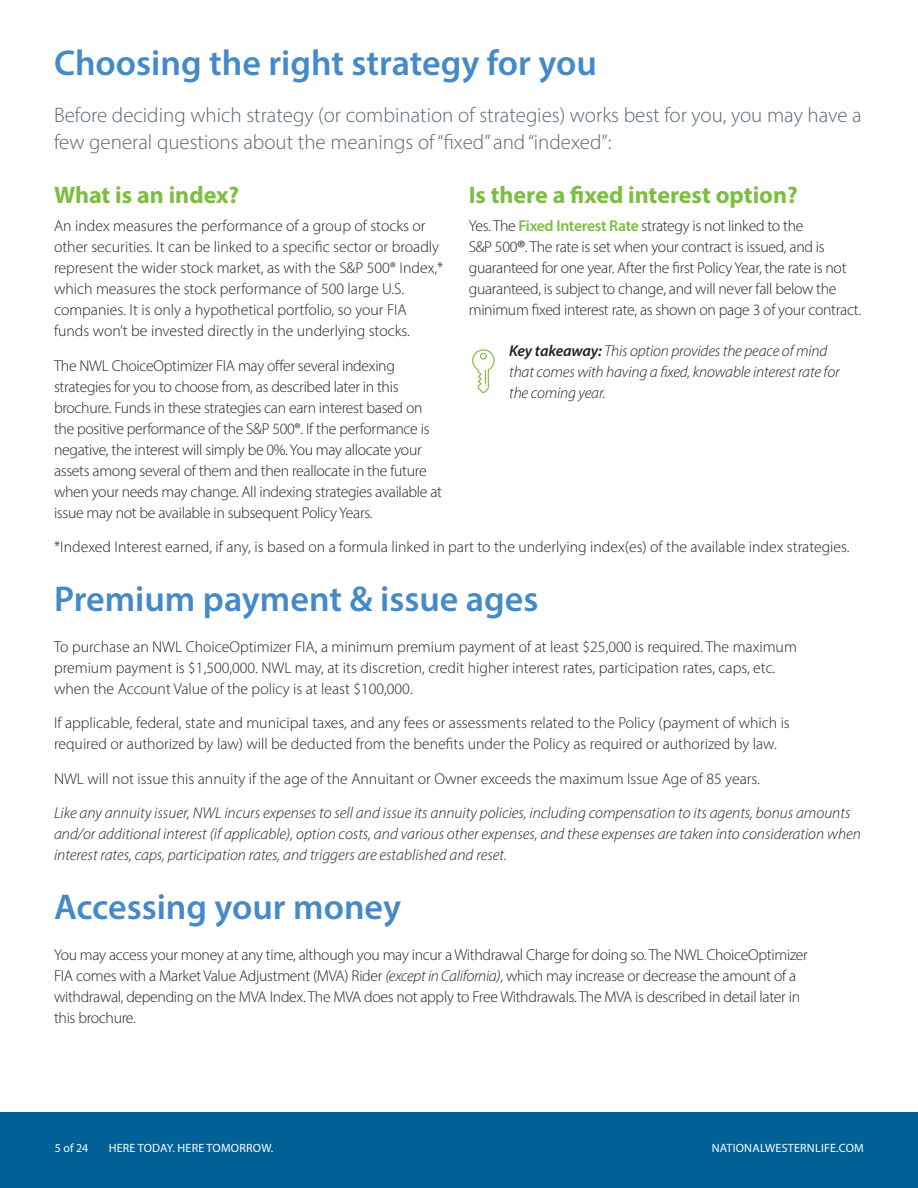
<style>
.page{position:relative;width:918px;height:1188px;background:#fff}
.page>*{position:absolute;margin:0;border:0;box-sizing:border-box;transform-origin:0 0}
.Section_Subhead{font:600 36px "Myriad Pro";color:#4489c8}
.Body_Text{font:700 24px "Myriad Pro";color:#7dbd41}
.Paragraph_Headline{font:700 24px "Myriad Pro";color:#7dbd41}
.Intro_Text_Small{font:300 21px/27px "Myriad Pro";color:#596670}
.Body_Text-2{font:300 15.75px/21px "Myriad Pro";letter-spacing:-.015em;color:#231f20}
.Body_Text-3{font:italic 300 15.75px/21px "Myriad Pro";color:#231f20}
.t1{font:12px "Myriad Pro";letter-spacing:.02em;color:#fff}
.s1{font-weight:600;color:#7dbd41}
.s2{font-size:21px}
.s3{font-weight:600}
.s4{font-style:italic}
</style>
<div class="page">
<div style="left:0;top:1112px;width:918px;height:76px;background:#016197"></div>
<svg style="left:472px;top:349px;width:23px;height:44px"></svg>
<p class="Section_Subhead" style="left:54px;top:40px;width:544px">Choosing the right strategy for you</p>
<p class="Intro_Text_Small" style="left:54px;top:102px;width:809px">Before deciding which strategy (or combination of strategies) works best for you, you may have a few general questions about the meanings of “fixed” and “indexed”:</p>
<p class="Paragraph_Headline" style="left:54px;top:180px;width:187px">What is an index?</p>
<p class="Body_Text-2" style="left:54px;top:215px;width:391px">An index measures the performance of a group of stocks or other securities. It can be linked to a specific sector or broadly represent the wider stock market, as with the S&amp;P 500® Index,* which measures the stock performance of 500 large U.S. companies. It is only a hypothetical portfolio, so your FIA funds won’t be invested directly in the underlying stocks.</p>
<p class="Body_Text-2" style="left:54px;top:355px;width:390px">The NWL ChoiceOptimizer FIA may offer several indexing strategies for you to choose from, as described later in this brochure. Funds in these strategies can earn interest based on the positive performance of the S&amp;P 500®. If the performance is negative, the interest will simply be 0%. You may allocate your assets among several of them and then reallocate in the future when your needs may change. All indexing strategies available at issue may not be available in subsequent Policy Years.</p>
<p class="Body_Text" style="left:469px;top:180px;width:331px">Is there a fixed interest option?</p>
<p class="Body_Text-2" style="left:469px;top:215px;width:394px">Yes. The <span class="s1">Fixed Interest Rate</span> strategy is not linked to the<br>S&amp;P 500<span class="s2">®</span>. The rate is set when your contract is issued, and is guaranteed for one year. After the first Policy Year, the rate is not guaranteed, is subject to change, and will never fall below the minimum fixed interest rate, as shown on page 3 of your contract.</p>
<p class="Body_Text-3" style="left:509px;top:340px;width:332px"><span class="s3">Key takeaway:</span> This option provides the peace of mind that comes with having a fixed, knowable interest rate for the coming year.</p>
<p class="Body_Text-2" style="left:54px;top:536px;width:797px">*Indexed Interest earned, if any, is based on a formula linked in part to the underlying index(es) of the available index strategies.</p>
<p class="Section_Subhead" style="left:54px;top:576px;width:486px">Premium payment &amp; issue ages</p>
<p class="Body_Text-2" style="left:54px;top:636px;width:744px">To purchase an NWL ChoiceOptimizer FIA, a minimum premium payment of at least $25,000 is required. The maximum premium payment is $1,500,000. NWL may, at its discretion, credit higher interest rates, participation rates, caps, etc. when the Account Value of the policy is at least $100,000.</p>
<p class="Body_Text-2" style="left:54px;top:712px;width:737px">If applicable, federal, state and municipal taxes, and any fees or assessments related to the Policy (payment of which is required or authorized by law) will be deducted from the benefits under the Policy as required or authorized by law.</p>
<p class="Body_Text-2" style="left:54px;top:768px;width:707px">NWL will not issue this annuity if the age of the Annuitant or Owner exceeds the maximum Issue Age of 85 years.</p>
<p class="Body_Text-3" style="left:54px;top:802px;width:808px">Like any annuity issuer, NWL incurs expenses to sell and issue its annuity policies, including compensation to its agents, bonus amounts and/or additional interest (if applicable), option costs, and various other expenses, and these expenses are taken into consideration when interest rates, caps, participation rates, and triggers are established and reset.</p>
<p class="Section_Subhead" style="left:54px;top:884px;width:349px">Accessing your money</p>
<p class="Body_Text-2" style="left:54px;top:944px;width:755px">You may access your money at any time, although you may incur a Withdrawal Charge for doing so. The NWL ChoiceOptimizer FIA comes with a Market Value Adjustment (MVA) Rider <span class="s4">(except in California)</span>, which may increase or decrease the amount of a withdrawal, depending on the MVA Index. The MVA does not apply to Free Withdrawals. The MVA is described in detail later in this brochure.</p>
<p class="t1" style="left:55px;top:1141px;width:35px">5 of 24</p>
<p class="t1" style="left:109px;top:1141px;width:166px">HERE TODAY. HERE TOMORROW.</p>
<p class="t1" style="left:712px;top:1141px;width:154px">NATIONALWESTERNLIFE.COM</p>
</div>
